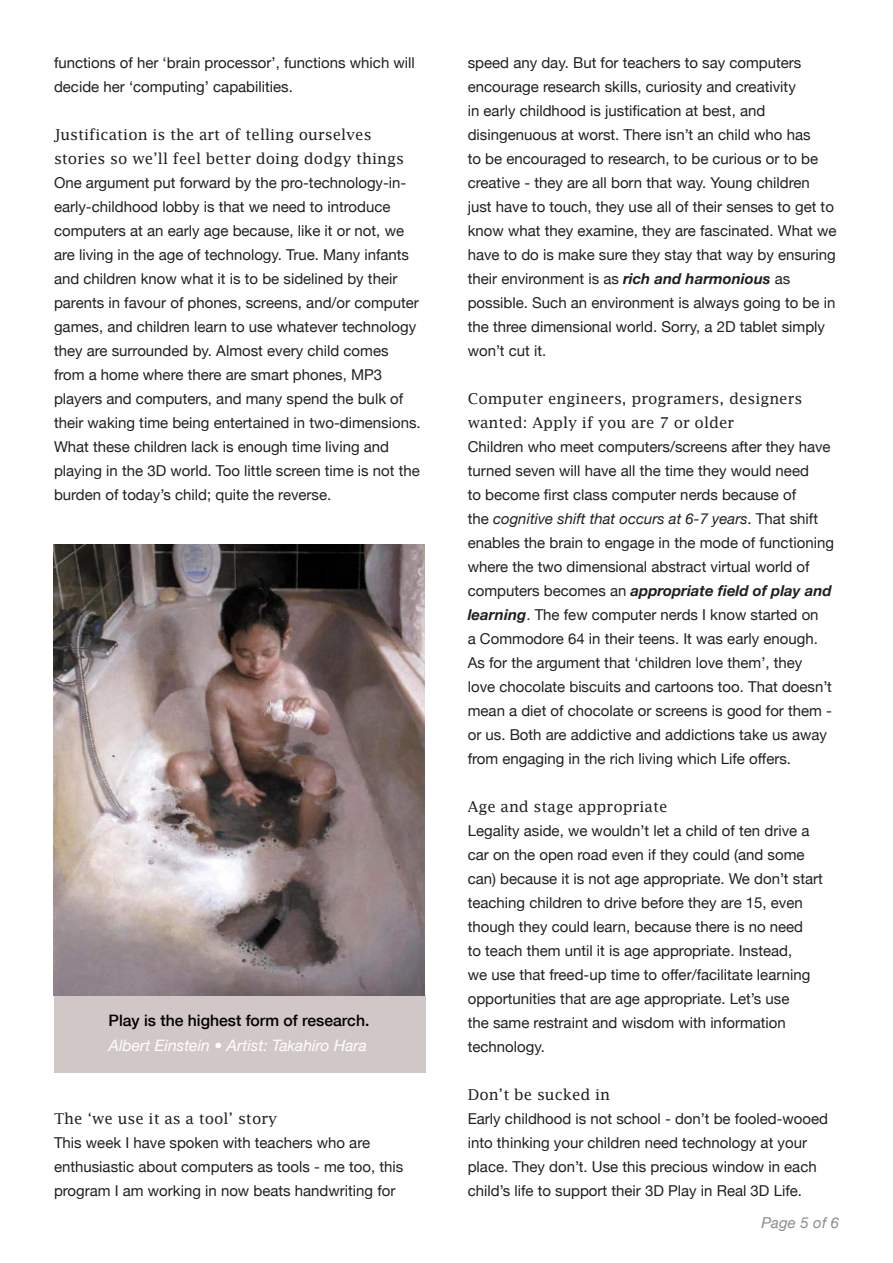
<style>
.page{position:relative;width:893px;height:1263px;background:#fff}
.page>*{position:absolute;margin:0;border:0;box-sizing:border-box;transform-origin:0 0}
.t1{font:italic 15.75px "Helvetica Neue";color:#fff}
.t2{font:500 15.75px "Helvetica Neue";color:#000}
.t3{font:15px/24px "Helvetica Neue";color:#231f20}
.t4{font:15px/24px "Lucida Fax";color:#231f20}
.t5{font:italic 15px "Helvetica Neue";letter-spacing:.01em;color:#8a8c8f}
.s1{font-weight:700;font-style:italic}
.s2{font-style:italic}
</style>
<div class="page">
<div style="left:54px;top:995px;width:371px;height:78px;background:#d1c7c6"></div>
<img style="left:54px;top:544px;width:370px;height:451px">
<p class="t3" style="left:54px;top:51px;width:362px">functions of her ‘brain processor’, functions which will decide her ‘computing’ capabilities.</p>
<p class="t4" style="left:54px;top:123px;width:351px">Justification is the art of telling ourselves stories so we’ll feel better doing dodgy things</p>
<p class="t3" style="left:54px;top:171px;width:368px">One argument put forward by the pro-technology-in&shy;early-childhood lobby is that we need to introduce computers at an early age because, like it or not, we are living in the age of technology. True. Many infants and children know what it is to be sidelined by their parents in favour of phones, screens, and/or computer games, and children learn to use whatever technology they are surrounded by. Almost every child comes from a home where there are smart phones, MP3 players and computers, and many spend the bulk of their waking time being entertained in two-dimensions.<br>What these children lack is enough time living and playing in the 3D world. Too little screen time is not the burden of today’s child; quite the reverse.</p>
<p class="t2" style="left:108px;top:1010px;width:262px">Play is the highest form of research.</p>
<p class="t1" style="left:108px;top:1035px;width:260px">Albert Einstein • Artist: Takahiro Hara</p>
<p class="t4" style="left:54px;top:1107px;width:225px">The ‘we use it as a tool’ story</p>
<p class="t3" style="left:54px;top:1131px;width:351px">This week I have spoken with teachers who are enthusiastic about computers as tools - me too, this program I am working in now beats handwriting for</p>
<p class="t3" style="left:468px;top:51px;width:370px">speed any day. But for teachers to say computers encourage research skills, curiosity and creativity<br>in early childhood is justification at best, and disingenuous at worst. There isn’t an child who has<br>to be encouraged to research, to be curious or to be creative - they are all born that way. Young children just have to touch, they use all of their senses to get to know what they examine, they are fascinated. What we have to do is make sure they stay that way by ensuring their environment is as <span class="s1">rich and harmonious</span> as possible. Such an environment is always going to be in the three dimensional world. Sorry, a 2D tablet simply won’t cut it.</p>
<p class="t4" style="left:468px;top:387px;width:336px">Computer engineers, programers, designers wanted: Apply if you are 7 or older</p>
<p class="t3" style="left:468px;top:435px;width:368px">Children who meet computers/screens after they have turned seven will have all the time they would need<br>to become first class computer nerds because of<br>the <span class="s2">cognitive shift that occurs at 6-7 years</span>. That shift enables the brain to engage in the mode of functioning where the two dimensional abstract virtual world of computers becomes an <span class="s1">appropriate field of play and learning</span>. The few computer nerds I know started on<br>a Commodore 64 in their teens. It was early enough.<br>As for the argument that ‘children love them’, they<br>love chocolate biscuits and cartoons too. That doesn’t mean a diet of chocolate or screens is good for them - or us. Both are addictive and addictions take us away from engaging in the rich living which Life offers.</p>
<p class="t4" style="left:468px;top:795px;width:201px">Age and stage appropriate</p>
<p class="t3" style="left:468px;top:819px;width:357px">Legality aside, we wouldn’t let a child of ten drive a car on the open road even if they could (and some can) because it is not age appropriate. We don’t start teaching children to drive before they are 15, even though they could learn, because there is no need<br>to teach them until it is age appropriate. Instead,<br>we use that freed-up time to offer/facilitate learning opportunities that are age appropriate. Let’s use<br>the same restraint and wisdom with information technology.</p>
<p class="t4" style="left:468px;top:1083px;width:144px">Don’t be sucked in</p>
<p class="t3" style="left:468px;top:1107px;width:362px">Early childhood is not school - don’t be fooled-wooed into thinking your children need technology at your place. They don’t. Use this precious window in each child’s life to support their 3D Play in Real 3D Life.</p>
<p class="t5" style="left:761px;top:1213px;width:79px">Page 5 of 6</p>
</div>
